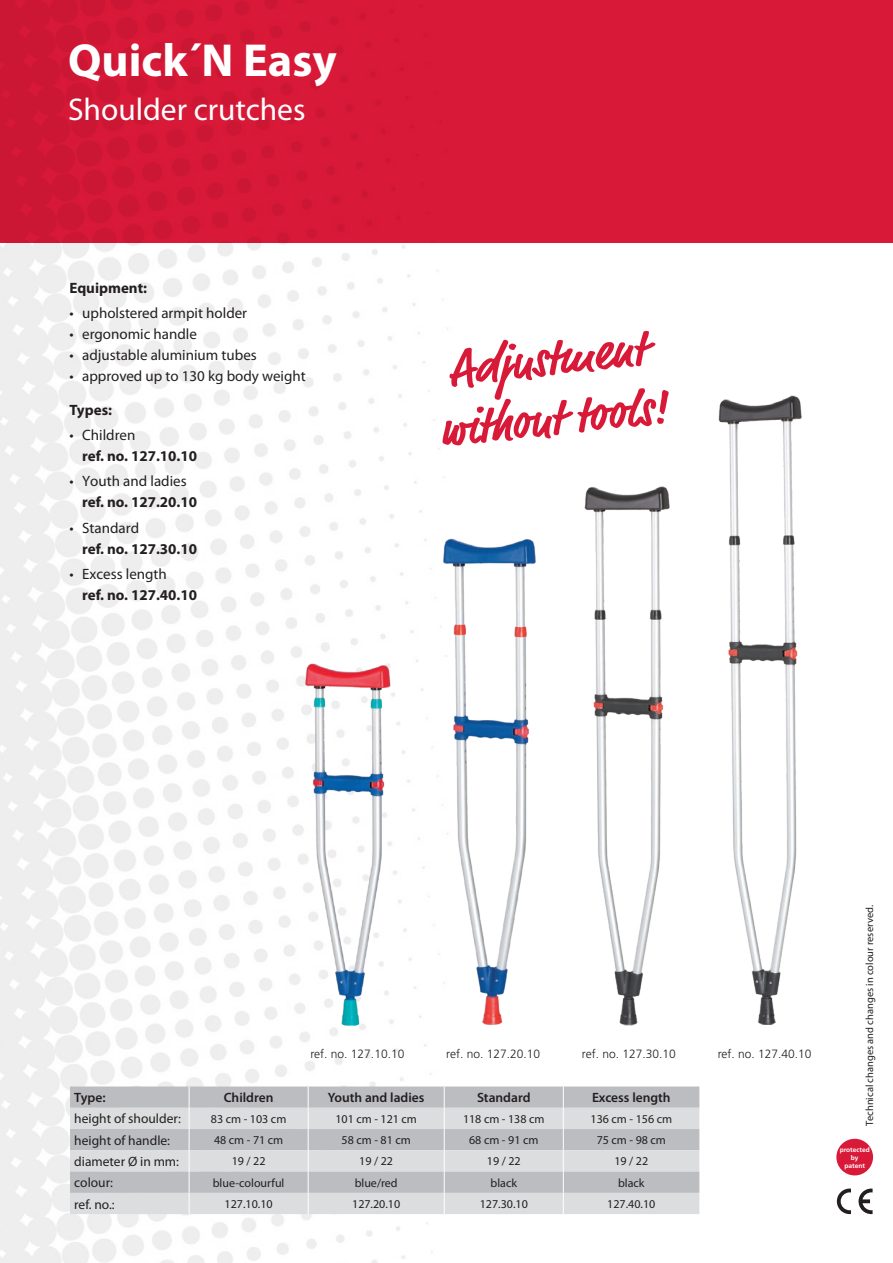
<style>
.page{position:relative;width:893px;height:1263px;background:#fff}
.page>*{position:absolute;margin:0;border:0;box-sizing:border-box;transform-origin:0 0}
.t1{font:700 50.25px/60px "Market Pro";color:#d91938;text-align:center}
.t2{font:700 46.5px "Myriad Pro";color:#fff}
.t3{font:31.5px "Myriad Pro";color:#fff}
.t4{font:15px "Myriad Pro";color:#231f20}
.t5{font:700 15px "Myriad Pro";color:#231f20}
.t6{font:13.5px "Myriad Pro";color:#231f20}
.t7{font:600 13.5px "Myriad Pro";color:#231f20}
.t8{font:12px "Myriad Pro";color:#231f20}
.t9{font:300 12px "Frutiger LT Std";color:#231f20}
.t10{font:10.5px "Myriad Pro";color:#231f20}
.t11{font:700 6.6px/7.9px "Frutiger LT Std";color:#fff;text-align:center}
</style>
<div class="page">
<img style="left:0;top:0;width:893px;height:1263px">
<div style="left:836px;top:1139px;width:37px;height:36px;background:#d91938;border-radius:50%"></div>
<svg style="left:858px;top:1188px;width:15px;height:26px"></svg>
<svg style="left:837px;top:1188px;width:14px;height:26px"></svg>
<svg style="left:70px;top:1086px;width:629px;height:128px"></svg>
<img style="left:294px;top:639px;width:119px;height:398px">
<img style="left:430px;top:519px;width:119px;height:517px">
<img style="left:566px;top:470px;width:119px;height:574px">
<img style="left:703px;top:384px;width:118px;height:666px">
<h2 class="t2" style="left:68px;top:30px;width:270px">Quick´N Easy</h2>
<h3 class="t3" style="left:68px;top:90px;width:239px">Shoulder crutches</h3>
<p class="t5" style="left:69px;top:278px;width:79px">Equipment:</p>
<p class="t4" style="left:69px;top:304px;width:179px">• upholstered armpit holder</p>
<p class="t4" style="left:69px;top:325px;width:129px">• ergonomic handle</p>
<p class="t4" style="left:69px;top:346px;width:189px">• adjustable aluminium tubes</p>
<p class="t4" style="left:69px;top:367px;width:238px">• approved up to 130 kg body weight</p>
<p class="t5" style="left:69px;top:400px;width:44px">Types:</p>
<p class="t4" style="left:69px;top:426px;width:68px">• Children</p>
<p class="t5" style="left:82px;top:446px;width:116px">ref. no. 127.10.10</p>
<p class="t4" style="left:69px;top:472px;width:119px">• Youth and ladies</p>
<p class="t5" style="left:82px;top:493px;width:116px">ref. no. 127.20.10</p>
<p class="t4" style="left:69px;top:518px;width:71px">• Standard</p>
<p class="t5" style="left:82px;top:539px;width:116px">ref. no. 127.30.10</p>
<p class="t4" style="left:69px;top:565px;width:99px">• Excess length</p>
<p class="t5" style="left:82px;top:585px;width:116px">ref. no. 127.40.10</p>
<h1 class="t1" style="left:430px;top:342px;width:230px;rotate:-6deg">Adjustment without tools!</h1>
<p class="t9" style="left:310px;top:1047px;width:95px">ref. no. 127.10.10</p>
<p class="t9" style="left:446px;top:1047px;width:95px">ref. no. 127.20.10</p>
<p class="t9" style="left:582px;top:1047px;width:95px">ref. no. 127.30.10</p>
<p class="t9" style="left:718px;top:1047px;width:95px">ref. no. 127.40.10</p>
<p class="t7" style="left:74px;top:1089px;width:33px">Type:</p>
<p class="t7" style="left:224px;top:1089px;width:51px">Children</p>
<p class="t7" style="left:328px;top:1089px;width:98px">Youth and ladies</p>
<p class="t7" style="left:477px;top:1089px;width:55px">Standard</p>
<p class="t7" style="left:592px;top:1089px;width:80px">Excess length</p>
<p class="t6" style="left:74px;top:1110px;width:108px">height of shoulder:</p>
<p class="t8" style="left:211px;top:1111px;width:77px">83 cm - 103 cm</p>
<p class="t8" style="left:335px;top:1111px;width:83px">101 cm - 121 cm</p>
<p class="t8" style="left:463px;top:1111px;width:83px">118 cm - 138 cm</p>
<p class="t8" style="left:591px;top:1111px;width:83px">136 cm - 156 cm</p>
<p class="t6" style="left:74px;top:1132px;width:97px">height of handle:</p>
<p class="t8" style="left:214px;top:1133px;width:71px">48 cm - 71 cm</p>
<p class="t8" style="left:342px;top:1133px;width:71px">58 cm - 81 cm</p>
<p class="t8" style="left:469px;top:1133px;width:71px">68 cm - 91 cm</p>
<p class="t8" style="left:597px;top:1133px;width:71px">75 cm - 98 cm</p>
<p class="t6" style="left:74px;top:1153px;width:106px">diameter Ø in mm:</p>
<p class="t8" style="left:232px;top:1154px;width:35px">19 / 22</p>
<p class="t8" style="left:359px;top:1154px;width:35px">19 / 22</p>
<p class="t8" style="left:487px;top:1154px;width:35px">19 / 22</p>
<p class="t8" style="left:614px;top:1154px;width:35px">19 / 22</p>
<p class="t6" style="left:74px;top:1174px;width:40px">colour:</p>
<p class="t8" style="left:213px;top:1175px;width:73px">blue-colourful</p>
<p class="t8" style="left:355px;top:1175px;width:44px">blue/red</p>
<p class="t8" style="left:491px;top:1175px;width:28px">black</p>
<p class="t8" style="left:618px;top:1175px;width:28px">black</p>
<p class="t6" style="left:74px;top:1196px;width:42px">ref. no.:</p>
<p class="t8" style="left:225px;top:1196px;width:50px">127.10.10</p>
<p class="t8" style="left:352px;top:1196px;width:50px">127.20.10</p>
<p class="t8" style="left:480px;top:1196px;width:50px">127.30.10</p>
<p class="t8" style="left:607px;top:1196px;width:50px">127.40.10</p>
<p class="t10" style="left:863px;top:1126px;width:222px;rotate:-90deg">Technical changes and changes in colour reserved.</p>
<p class="t11" style="left:840px;top:1146px;width:32px">protected by<br>patent</p>
</div>
